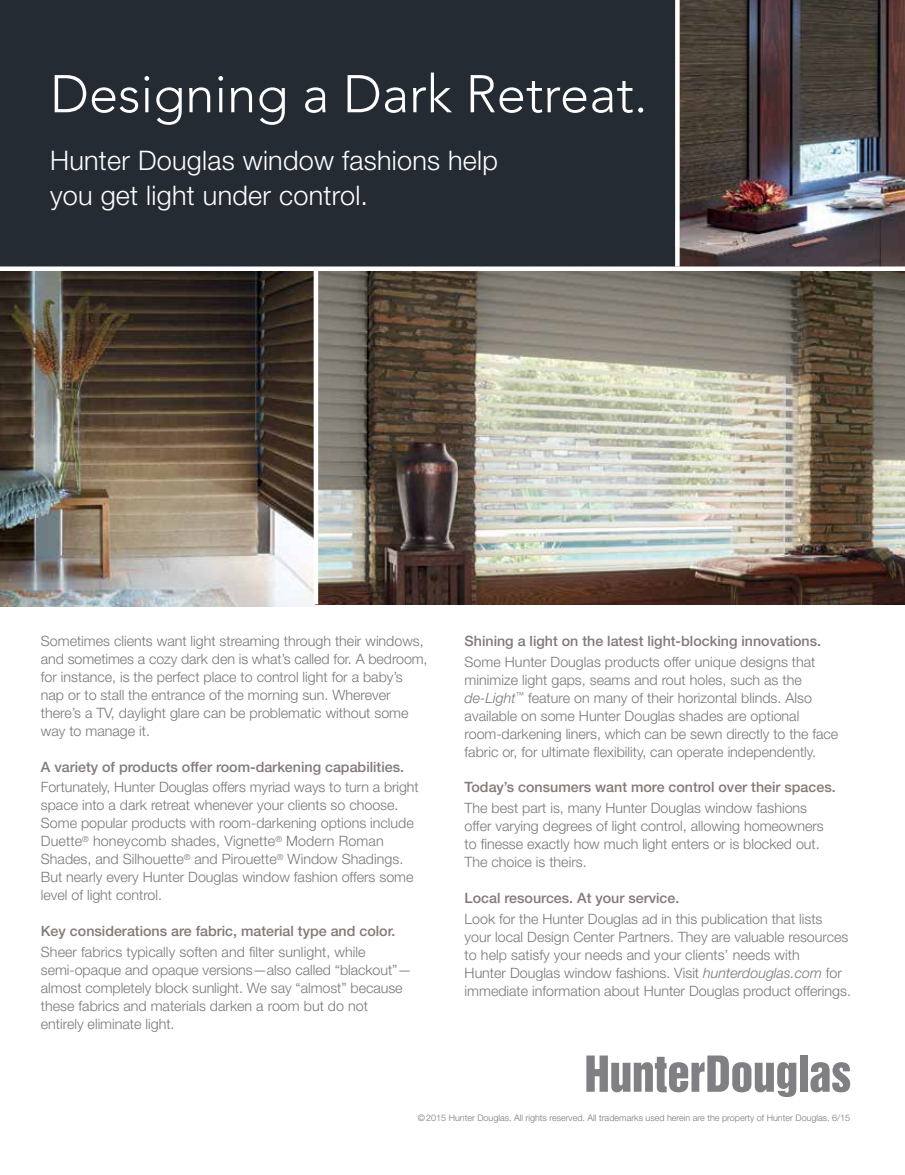
<style>
.page{position:relative;width:905px;height:1175px;background:#fff}
.page>*{position:absolute;margin:0;border:0;box-sizing:border-box;transform-origin:0 0}
.t1{font:300 52.5px "Avenir LT Std";color:#fff}
.t2{font:300 27px/34.5px "Helvetica Neue LT Std";letter-spacing:.01em;color:#fff}
.t3{font:300 14.25px/18px "Helvetica Neue LT Std";color:#75787b}
.t4{font:500 14.25px "Helvetica Neue LT Std";color:#847976}
.t5{font:300 9px "Helvetica Neue LT Std";color:#75787b}
.s1{font-style:italic}
</style>
<div class="page">
<img style="left:0;top:271px;width:318px;height:335px">
<div style="left:0;top:0;width:679px;height:269px;background:#252b33"></div>
<svg style="left:586px;top:1055px;width:210px;height:42px"></svg>
<div style="left:799px;top:1055px;width:8px;height:36px;background:#807f83"></div>
<svg style="left:810px;top:1062px;width:40px;height:30px"></svg>
<img style="left:679px;top:0;width:225px;height:266px">
<svg style="left:675px;top:0;width:4px;height:266px"></svg>
<img style="left:318px;top:271px;width:586px;height:333px">
<div style="left:0;top:266px;width:904px;height:5px;background:#fff"></div>
<hr style="left:314px;top:271px;width:4px;height:333px;background:#fff">
<h1 class="t1" style="left:50px;top:63px;width:599px">Designing a Dark Retreat.</h1>
<h2 class="t2" style="left:50px;top:143px;width:449px">Hunter Douglas window fashions help you get light under control.</h2>
<p class="t3" style="left:41px;top:631px;width:388px">Sometimes clients want light streaming through their windows, and sometimes a cozy dark den is what’s called for. A bedroom, for instance, is the perfect place to control light for a baby’s nap or to stall the entrance of the morning sun. Wherever there’s a TV, daylight glare can be problematic without some way to manage it.</p>
<p class="t4" style="left:41px;top:758px;width:365px">A variety of products offer room-darkening capabilities.</p>
<p class="t3" style="left:41px;top:778px;width:379px">Fortunately, Hunter Douglas offers myriad ways to turn a bright space into a dark retreat whenever your clients so choose.<br>Some popular products with room-darkening options include Duette<sup>®</sup> honeycomb shades, Vignette<sup>®</sup> Modern Roman Shades, and Silhouette<sup>®</sup> and Pirouette<sup>®</sup> Window Shadings.<br>But nearly every Hunter Douglas window fashion offers some level of light control.</p>
<p class="t4" style="left:41px;top:922px;width:356px">Key considerations are fabric, material type and color.</p>
<p class="t3" style="left:41px;top:942px;width:372px">Sheer fabrics typically soften and filter sunlight, while semi-opaque and opaque versions—also called “blackout”— almost completely block sunlight. We say “almost” because these fabrics and materials darken a room but do not entirely eliminate light.</p>
<p class="t4" style="left:464px;top:632px;width:358px">Shining a light on the latest light-blocking innovations.</p>
<p class="t3" style="left:464px;top:652px;width:375px">Some Hunter Douglas products offer unique designs that minimize light gaps, seams and rout holes, such as the <span class="s1">de-Light</span><sup>™</sup> feature on many of their horizontal blinds. Also available on some Hunter Douglas shades are optional room-darkening liners, which can be sewn directly to the face fabric or, for ultimate flexibility, can operate independently.</p>
<p class="t4" style="left:464px;top:779px;width:372px">Today’s consumers want more control over their spaces.</p>
<p class="t3" style="left:464px;top:798px;width:361px">The best part is, many Hunter Douglas window fashions offer varying degrees of light control, allowing homeowners to finesse exactly how much light enters or is blocked out.<br>The choice is theirs.</p>
<p class="t4" style="left:464px;top:889px;width:216px">Local resources. At your service.</p>
<p class="t3" style="left:464px;top:909px;width:388px">Look for the Hunter Douglas ad in this publication that lists your local Design Center Partners. They are valuable resources to help satisfy your needs and your clients’ needs with<br>Hunter Douglas window fashions. Visit <span class="s1">hunterdouglas.com</span> for immediate information about Hunter Douglas product offerings.</p>
<p class="t5" style="left:418px;top:1111px;width:434px">©2015 Hunter Douglas. All rights reserved. All trademarks used herein are the property of Hunter Douglas. 6/15</p>
</div>
